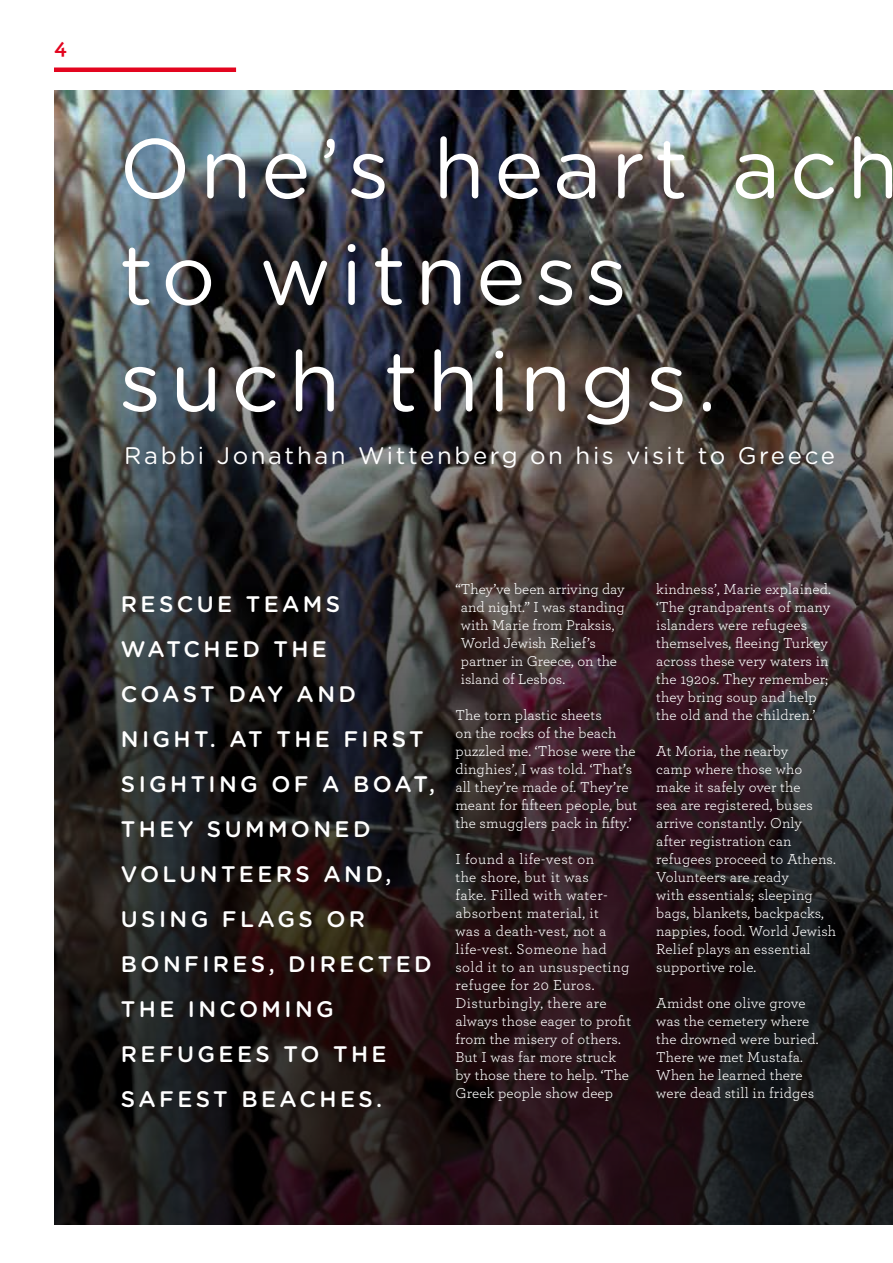
<style>
.page{position:relative;width:893px;height:1263px;background:#fff}
.page>*{position:absolute;margin:0;border:0;box-sizing:border-box;transform-origin:0 0}
.t1{font:84px/106.5px "Gotham Rounded";letter-spacing:.11em;color:#fff}
.t2{font:24px "Gotham Rounded";letter-spacing:.11em;color:#fff}
.t3{font:500 22.5px/45px "Gotham Rounded";letter-spacing:.15em;color:#fff}
.t4{font:700 22.5px "Archer";color:#e3051f}
.t5{font:15px/18px "Archer";letter-spacing:.01em;color:#fff}
</style>
<div class="page">
<img style="left:54px;top:90px;width:839px;height:1134px">
<hr style="left:54px;top:68px;width:182px;height:4px;background:#e3051f">
<h3 class="t4" style="left:54px;top:29px;width:14px">4</h3>
<h1 class="t1" style="left:119px;top:111px;width:781px">One’s heart ach to witness<br>such things.</h1>
<h2 class="t2" style="left:124px;top:439px;width:712px">Rabbi Jonathan Wittenberg on his visit to Greece</h2>
<h3 class="t3" style="left:121px;top:581px;width:316px">RESCUE TEAMS<br>WATCHED THE<br>COAST DAY AND<br>NIGHT. AT THE FIRST<br>SIGHTING OF A BOAT,<br>THEY SUMMONED<br>VOLUNTEERS AND,<br>USING FLAGS OR<br>BONFIRES, DIRECTED<br>THE INCOMING<br>REFUGEES TO THE<br>SAFEST BEACHES.</h3>
<p class="t5" style="left:461px;top:579px;width:165px;text-indent:-5px">“They’ve been arriving day and night.” I was standing with Marie from Praksis,<br>World Jewish Relief’s partner in Greece, on the island of Lesbos.</p>
<p class="t5" style="left:455px;top:705px;width:183px">The torn plastic sheets<br>on the rocks of the beach puzzled me. ‘Those were the dinghies’, I was told. ‘That’s all they’re made of. They’re meant for fifteen people, but the smugglers pack in fifty.’</p>
<p class="t5" style="left:455px;top:849px;width:177px">I found a life-vest on<br>the shore, but it was<br>fake. Filled with water&shy;absorbent material, it<br>was a death-vest, not a life-vest. Someone had sold it to an unsuspecting refugee for 20 Euros.<br>Disturbingly, there are always those eager to profit from the misery of others.<br>But I was far more struck by those there to help. ‘The<br>Greek people show deep</p>
<p class="t5" style="left:656px;top:579px;width:176px">kindness’, Marie explained. ‘The grandparents of many islanders were refugees themselves, fleeing Turkey across these very waters in the 1920s. They remember; they bring soup and help the old and the children.’</p>
<p class="t5" style="left:656px;top:741px;width:181px">At Moria, the nearby<br>camp where those who make it safely over the<br>sea are registered, buses arrive constantly. Only<br>after registration can refugees proceed to Athens.<br>Volunteers are ready<br>with essentials; sleeping bags, blankets, backpacks, nappies, food. World Jewish<br>Relief plays an essential supportive role.</p>
<p class="t5" style="left:656px;top:993px;width:164px">Amidst one olive grove was the cemetery where the drowned were buried.<br>There we met Mustafa.<br>When he learned there were dead still in fridges</p>
</div>
